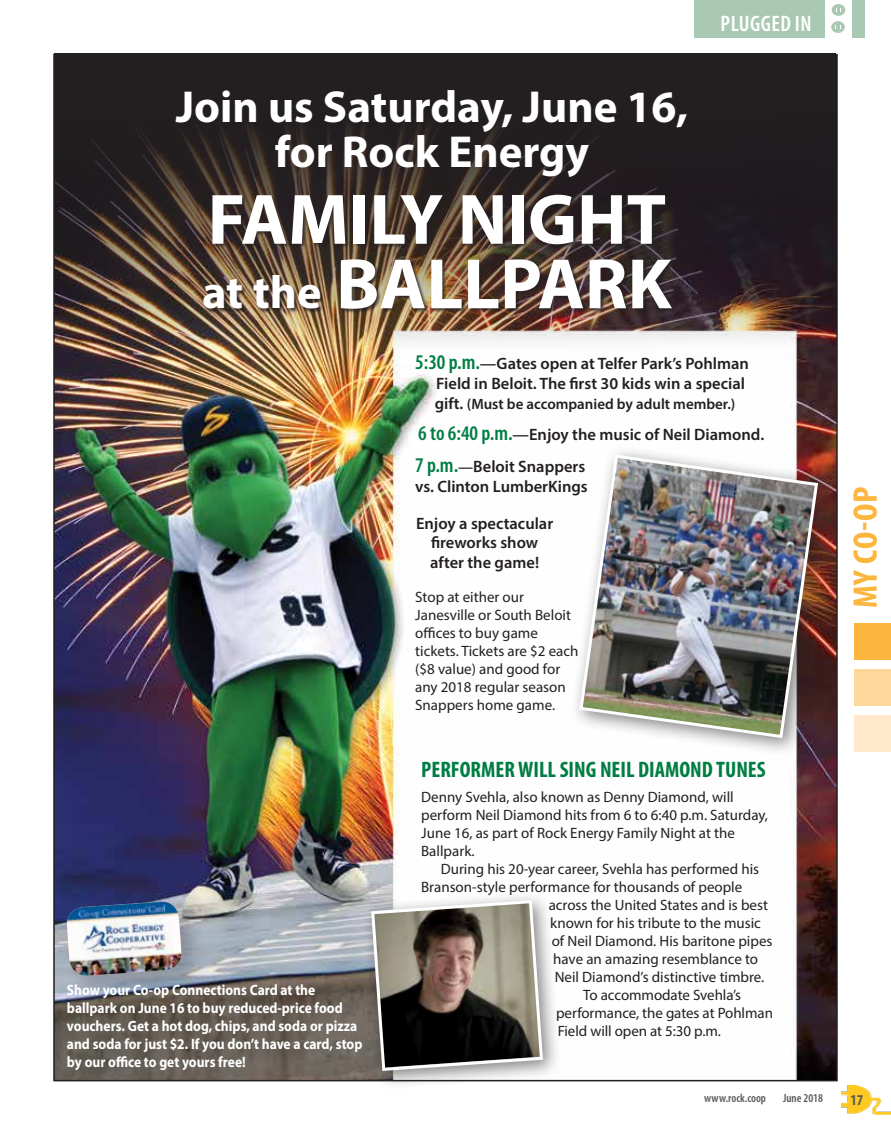
<style>
.page{position:relative;width:891px;height:1134px;background:#fff}
.page>*{position:absolute;margin:0;border:0;box-sizing:border-box;transform-origin:0 0}
.t1{font:700 72px/64.5px "Myriad Pro";color:#fff}
.t2{font:700 45px/45px "Myriad Pro";color:#fff;text-align:center}
.t3{font:700 condensed 34.2px "Myriad Pro";color:#fcb53d;scale:1.05 1}
.t4{font:700 condensed 22.5px "Myriad Pro";color:#007d43}
.t5{font:600 condensed 22.5px "Myriad Pro";letter-spacing:.02em;color:#fff}
.t6{font:600 16.5px/19.5px "Myriad Pro";color:#231f20;text-align:right}
.t7{font:15px/18px "Myriad Pro";color:#231f20}
.t8{font:700 15px/18px "Myriad Pro";color:#fff;scale:.9 1}
.t9{font:600 15px "Myriad Pro";color:#231f20}
.t10{font:700 condensed 15px "Myriad Pro";color:#58595b}
.t11{font:600 condensed 12px "Myriad Pro";color:#58595b}
.s1{font-size:46.5px}
.s2{font-stretch:condensed;font-size:21px;color:#007d43}
.s3{font-size:16.5px}
.s4{font-size:15px}
</style>
<div class="page">
<img style="left:841px;top:1085px;width:50px;height:30px">
<div style="left:854px;top:623px;width:37px;height:37px;background:#fcb53d"></div>
<div style="left:854px;top:669px;width:37px;height:37px;background:#ffd79c"></div>
<div style="left:854px;top:715px;width:37px;height:37px;background:#ffe9ca"></div>
<div style="left:694px;top:0;width:170px;height:37px;background:#aac9b4"></div>
<div style="left:825px;top:0;width:27px;height:38px;background:#fff"></div>
<div style="left:832px;top:4px;width:13px;height:12px;background:#aac9b4;border-radius:50%"></div>
<div style="left:831px;top:21px;width:14px;height:12px;background:#aac9b4;border-radius:50%"></div>
<img style="left:56px;top:360px;width:779px;height:718px">
<img style="left:55px;top:53px;width:781px;height:307px">
<div style="left:63px;top:897px;width:144px;height:104px;background:#231f20;opacity:.2"></div>
<svg style="left:66px;top:900px;width:117px;height:2px"></svg>
<img style="left:66px;top:902px;width:117px;height:75px">
<div style="left:203px;top:194px;width:474px;height:120px;background:#231f20;opacity:.75"></div>
<div style="left:570px;top:445px;width:267px;height:312px;background:#231f20;opacity:.55"></div>
<img style="left:578px;top:453px;width:242px;height:287px">
<div style="left:361px;top:890px;width:201px;height:200px;background:#231f20;opacity:.55"></div>
<svg style="left:370px;top:899px;width:175px;height:174px;background:#706a62"></svg>
<h2 class="t2" style="left:176px;top:83px;width:514px">Join us Saturday, June 16, for Rock Energy</h2>
<h1 class="t1" style="left:202px;top:185px;width:471px">FAMILY NIGHT <span class="s1">at the</span> BALLPARK</h1>
<h3 class="t5" style="left:721px;top:9px;width:93px">PLUGGED IN</h3>
<p class="t6" style="left:415px;top:353px;width:335px"><span class="s2">5:30 p.m.</span>—Gates open at Telfer Park’s Pohlman<br>Field in Beloit. The first 30 kids win a special</p>
<p class="t9" style="left:435px;top:394px;width:302px"><span class="s3">gift.</span> (Must be accompanied by adult member.)</p>
<p class="t6" style="left:415px;top:419px;width:351px;line-height:32px;text-align:left"><span class="s2">6 to 6:40 p.m.</span>—Enjoy the music of Neil Diamond.<br><span class="s2">7 p.m.</span><span class="s4">—</span>Beloit Snappers</p>
<p class="t6" style="left:415px;top:477px;width:174px">vs. Clinton LumberKings</p>
<p class="t8" style="left:67px;top:981px;width:330px">Show your Co-op Connections Card at the ballpark on June 16 to buy reduced-price food vouchers. Get a hot dog, chips, and soda or pizza and soda for just $2. If you don’t have a card, stop by our office to get yours free!</p>
<p class="t6" style="left:416px;top:513px;width:139px;text-align:center">Enjoy a spectacular fireworks show after the game!</p>
<p class="t7" style="left:415px;top:588px;width:165px">Stop at either our<br>Janesville or South Beloit offices to buy game tickets. Tickets are $2 each ($8 value) and good for any 2018 regular season<br>Snappers home game.</p>
<h3 class="t4" style="left:421px;top:756px;width:346px">PERFORMER WILL SING NEIL DIAMOND TUNES</h3>
<p class="t7" style="left:421px;top:788px;width:348px">Denny Svehla, also known as Denny Diamond, will perform Neil Diamond hits from 6 to 6:40 p.m. Saturday, June 16, as part of Rock Energy Family Night at the Ballpark.</p>
<p class="t7" style="left:441px;top:860px;width:320px">During his 20-year career, Svehla has performed his</p>
<p class="t7" style="left:421px;top:878px;width:323px">Branson-style performance for thousands of people</p>
<p class="t7" style="left:549px;top:896px;width:221px">across the United States and is best</p>
<p class="t7" style="left:550px;top:914px;width:212px">known for his tribute to the music</p>
<p class="t7" style="left:552px;top:932px;width:222px">of Neil Diamond. His baritone pipes</p>
<p class="t7" style="left:553px;top:950px;width:207px">have an amazing resemblance to</p>
<p class="t7" style="left:555px;top:968px;width:211px">Neil Diamond’s distinctive timbre.</p>
<p class="t7" style="left:583px;top:986px;width:159px">To accommodate Svehla’s</p>
<p class="t7" style="left:556px;top:1004px;width:218px">performance, the gates at Pohlman</p>
<p class="t7" style="left:558px;top:1022px;width:165px">Field will open at 5:30 p.m.</p>
<h3 class="t3" style="left:844px;top:608px;width:117px;rotate:-90deg">MY CO-OP</h3>
<p class="t11" style="left:704px;top:1091px;width:63px">www.rock.coop</p>
<p class="t11" style="left:783px;top:1091px;width:41px">June 2018</p>
<p class="t10" style="left:850px;top:1090px;width:14px">17</p>
</div>
